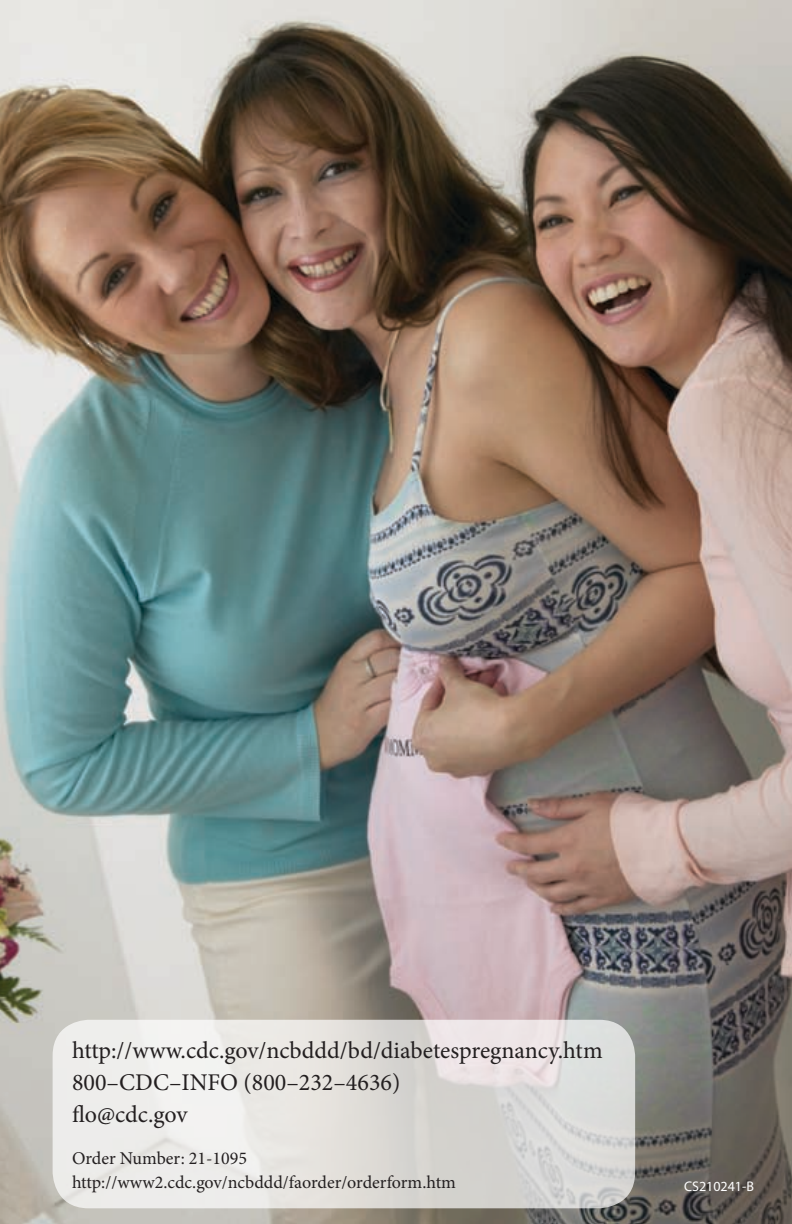
<style>
.page{position:relative;width:792px;height:1224px;background:#fff}
.page>*{position:absolute;margin:0;border:0;box-sizing:border-box;transform-origin:0 0}
._04_body_copy{font:24px/32px "Minion Pro";color:#231f20}
._04_body_copy-2{font:18px/24px "Minion Pro";color:#231f20}
.t1{font:14px "Myriad Pro";color:#fff}
</style>
<div class="page">
<img style="left:0;top:0;width:792px;height:1224px">
<svg style="left:53px;top:1020px;width:582px;height:188px;background:#e3e1df"></svg>
<p class="_04_body_copy" style="left:72px;top:1034px;width:532px">http://www.cdc.gov/ncbddd/bd/diabetespregnancy.htm</p>
<p class="_04_body_copy" style="left:72px;top:1066px;width:330px">800–CDC–INFO (800–232–4636) flo@cdc.gov</p>
<p class="_04_body_copy-2" style="left:72px;top:1146px;width:386px">Order Number: 21-1095 http://www2.cdc.gov/ncbddd/faorder/orderform.htm</p>
<p class="t1" style="left:684px;top:1178px;width:71px">CS210241-B</p>
</div>
